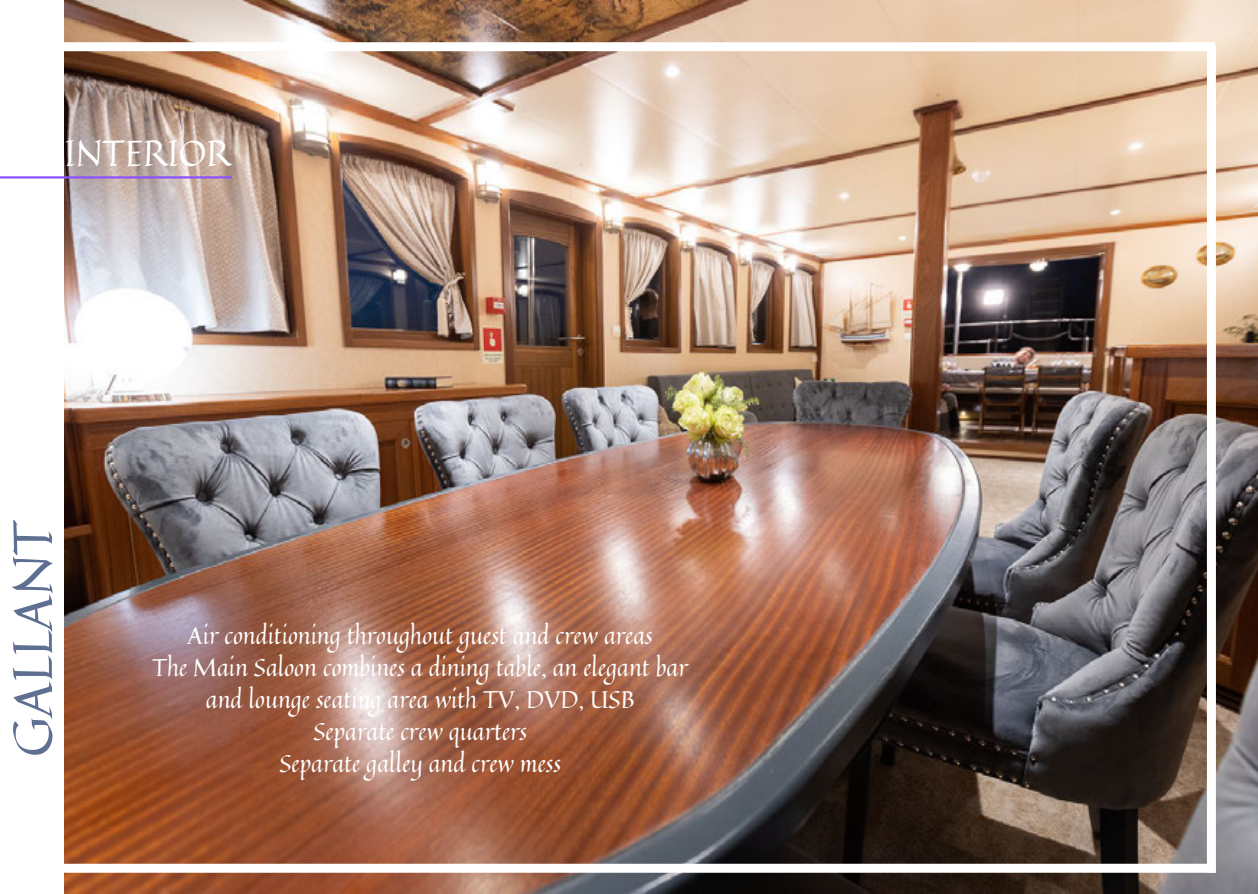
<style>
.page{position:relative;width:1258px;height:894px;background:#fff}
.page>*{position:absolute;margin:0;border:0;box-sizing:border-box;transform-origin:0 0}
.t1{font:54.6px "Quintessential";color:#5e6f91}
.t2{font:36px "Quintessential";color:#fff}
.t3{font:24px/32.1px "Quintessential";color:#fff;text-align:center}
</style>
<div class="page">
<img style="left:65px;top:0;width:1193px;height:893px">
<hr style="left:0;top:176px;width:232px;height:2px;background:#8c52ff">
<div style="left:47px;top:42px;width:1168px;height:9px;background:#fff"></div>
<div style="left:47px;top:863px;width:1168px;height:9px;background:#fff"></div>
<div style="left:1207px;top:46px;width:9px;height:826px;background:#fff"></div>
<h2 class="t2" style="left:65px;top:125px;width:168px">INTERIOR</h2>
<h1 class="t1" style="left:-10px;top:756px;width:239px;rotate:-90deg">GALLANT</h1>
<p class="t3" style="left:152px;top:618px;width:537px">Air conditioning throughout guest and crew areas<br>The Main Saloon combines a dining table, an elegant bar and lounge seating area with TV, DVD, USB<br>Separate crew quarters</p>
<p class="t3" style="left:279px;top:746px;width:283px">Separate galley and crew mess</p>
</div>
